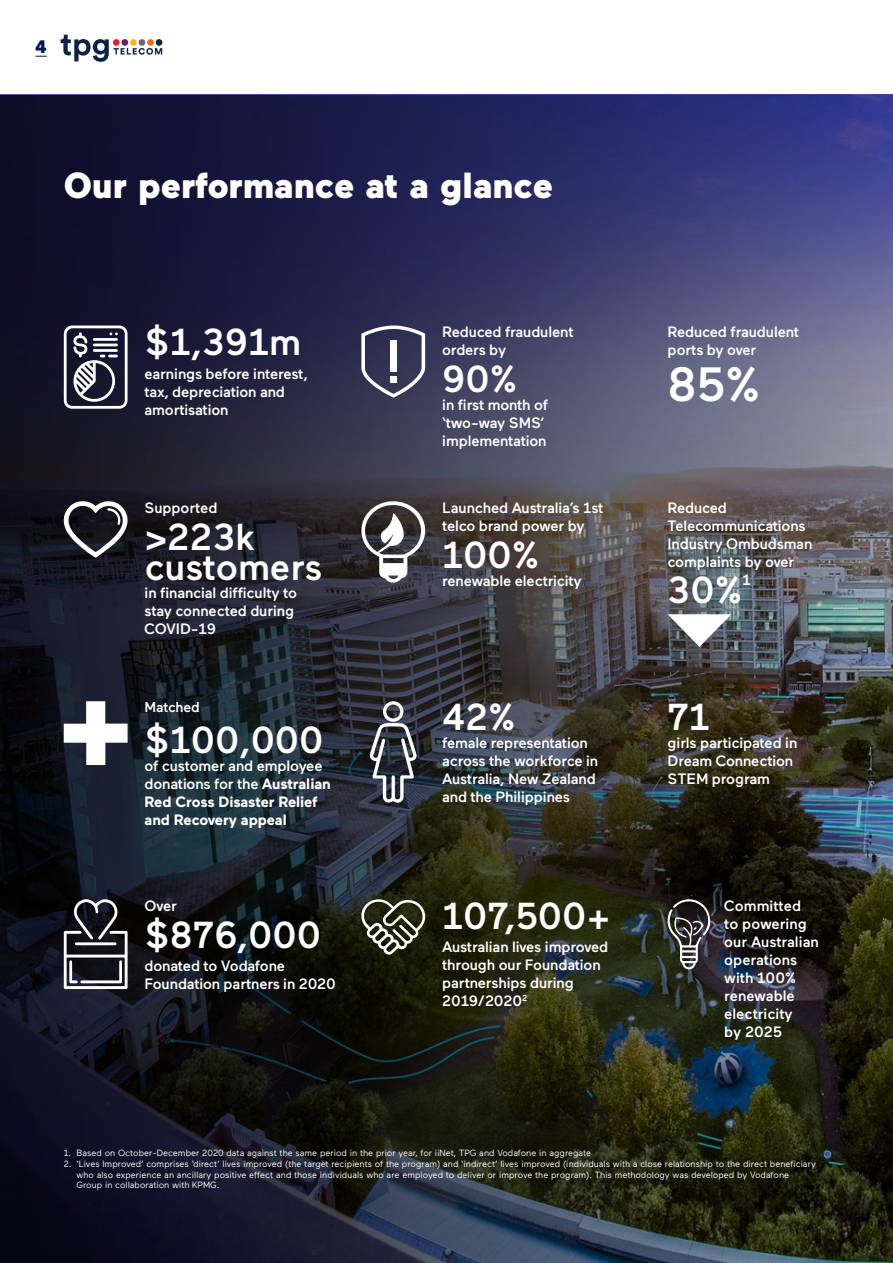
<style>
.page{position:relative;width:893px;height:1263px;background:#fff}
.page>*{position:absolute;margin:0;border:0;box-sizing:border-box;transform-origin:0 0}
.t1{font:500 48px "Maax";color:#fff}
.t2{font:500 37.5px/30px "Maax";color:#fff}
.t3{font:900 36.15px "Maax";color:#fff}
.t4{font:900 18px "Maax";color:#001b49}
.t5{font:500 15px/18px "Maax";letter-spacing:-.01em;color:#fff}
.t6{font:700 15px/18px "Maax";letter-spacing:-.01em;color:#fff}
.t7{font:500 14.85px "Maax";color:#fff}
.t8{font:500 14.25px "Maax";letter-spacing:-.01em;color:#fff}
.t9{font:9px/10.8px "Maax";color:#fff}
.s1{font-weight:500}
</style>
<div class="page">
<img style="left:0;top:95px;width:893px;height:1168px">
<svg style="left:61px;top:35px;width:101px;height:27px"></svg>
<div style="left:113px;top:39px;width:7px;height:7px;background:#e41e26;border-radius:50%"></div>
<div style="left:139px;top:39px;width:6px;height:7px;background:#676578;border-radius:50%"></div>
<div style="left:147px;top:39px;width:7px;height:7px;background:#f16623;border-radius:50%"></div>
<div style="left:130px;top:39px;width:7px;height:7px;background:#f8bb16;border-radius:50%"></div>
<div style="left:121px;top:39px;width:7px;height:7px;background:#642265;border-radius:50%"></div>
<div style="left:156px;top:39px;width:6px;height:7px;background:#0a2343;border-radius:50%"></div>
<svg style="left:668px;top:614px;width:63px;height:33px"></svg>
<svg style="left:64px;top:326px;width:64px;height:83px"></svg>
<svg style="left:62px;top:500px;width:67px;height:58px"></svg>
<svg style="left:64px;top:701px;width:64px;height:64px"></svg>
<svg style="left:64px;top:899px;width:64px;height:90px"></svg>
<svg style="left:361px;top:326px;width:64px;height:72px;background:#545570"></svg>
<div style="left:390px;top:340px;width:7px;height:32px;background:#fff"></div>
<div style="left:390px;top:376px;width:7px;height:7px;background:#fff"></div>
<svg style="left:359px;top:497px;width:67px;height:87px"></svg>
<svg style="left:369px;top:701px;width:48px;height:103px"></svg>
<svg style="left:361px;top:896px;width:64px;height:59px"></svg>
<svg style="left:667px;top:898px;width:46px;height:71px;background:#4e4c4d"></svg>
<p class="t4" style="left:36px;top:37px;width:13px">4</p>
<h3 class="t3" style="left:64px;top:165px;width:491px">Our performance at a glance</h3>
<h2 class="t2" style="left:145px;top:327px;width:158px">$1,391m</h2>
<p class="t5" style="left:145px;top:365px;width:165px">earnings before interest, tax, depreciation and amortisation</p>
<p class="t5" style="left:145px;top:499px;width:74px">Supported</p>
<h2 class="t2" style="left:145px;top:522px;width:179px">&gt;223k customers</h2>
<p class="t5" style="left:145px;top:583px;width:154px">in financial difficulty to stay connected during<br>COVID-19</p>
<p class="t8" style="left:145px;top:700px;width:57px">Matched</p>
<h2 class="t2" style="left:145px;top:725px;width:180px">$100,000</h2>
<p class="t6" style="left:145px;top:757px;width:188px"><span class="s1">of customer and employee donations for the</span> Australian<br>Red Cross Disaster Relief and Recovery appeal</p>
<p class="t5" style="left:145px;top:897px;width:34px">Over</p>
<h2 class="t2" style="left:145px;top:920px;width:178px">$876,000</h2>
<p class="t5" style="left:145px;top:957px;width:193px">donated to Vodafone<br>Foundation partners in 2020</p>
<p class="t5" style="left:442px;top:323px;width:133px">Reduced fraudulent orders by</p>
<h2 class="t2" style="left:442px;top:364px;width:77px">90%</h2>
<p class="t5" style="left:442px;top:396px;width:107px">in first month of ‘two-way SMS’ implementation</p>
<p class="t5" style="left:442px;top:499px;width:163px">Launched Australia’s 1st telco brand power by</p>
<h2 class="t2" style="left:442px;top:540px;width:99px">100%</h2>
<p class="t5" style="left:442px;top:571px;width:141px">renewable electricity</p>
<h2 class="t2" style="left:442px;top:703px;width:75px">42%</h2>
<p class="t5" style="left:442px;top:734px;width:158px">female representation across the workforce in<br>Australia, New Zealand and the Philippines</p>
<h2 class="t2" style="left:442px;top:901px;width:170px">107,500+</h2>
<p class="t5" style="left:442px;top:938px;width:168px">Australian lives improved through our Foundation partnerships during<br>2019/2020<sup>2</sup></p>
<p class="t5" style="left:668px;top:323px;width:133px">Reduced fraudulent ports by over</p>
<h1 class="t1" style="left:668px;top:358px;width:94px">85%</h1>
<p class="t5" style="left:668px;top:499px;width:146px">Reduced<br>Telecommunications<br>Industry Ombudsman complaints by over</p>
<h2 class="t2" style="left:668px;top:575px;width:76px">30%</h2>
<p class="t7" style="left:742px;top:572px;width:10px">1</p>
<h2 class="t2" style="left:668px;top:703px;width:44px">71</h2>
<p class="t5" style="left:668px;top:734px;width:131px">girls participated in<br>Dream Connection<br>STEM program</p>
<p class="t5" style="left:724px;top:897px;width:96px">Committed<br>to powering our Australian operations with 100% renewable electricity<br>by 2025</p>
<p class="t9" style="left:64px;top:1147px;width:529px">1. Based on October-December 2020 data against the same period in the prior year, for iiNet, TPG and Vodafone in aggregate</p>
<p class="t9" style="left:77px;top:1158px;width:741px;text-indent:-13px">2. ‘Lives Improved’ comprises ‘direct’ lives improved (the target recipients of the program) and ‘indirect’ lives improved (individuals with a close relationship to the direct beneficiary who also experience an ancillary positive effect and those individuals who are employed to deliver or improve the program). This methodology was developed by Vodafone<br>Group in collaboration with KPMG.</p>
</div>
